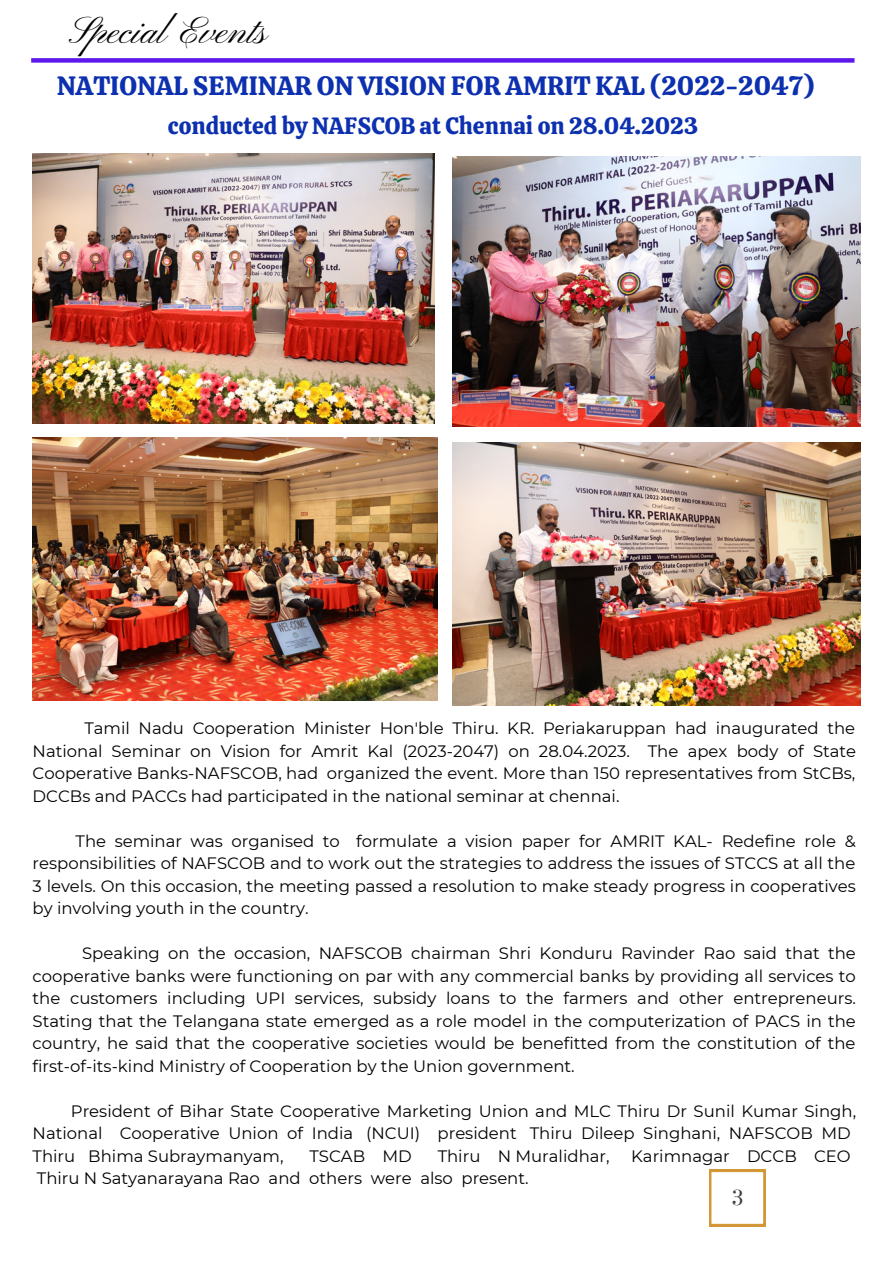
<style>
.page{position:relative;width:893px;height:1264px;background:#fff}
.page>*{position:absolute;margin:0;border:0;box-sizing:border-box;transform-origin:0 0}
.t1{font:38.4px "Pinyon Script";color:#000}
.t2{font:26.4px "Calistoga";color:#0c30af}
.t3{font:23.4px "Calistoga";color:#0c30af}
.t4{font:23.1px "Bodoni FLF";color:#3d3d3d}
.t5{font:16.5px/22.5px "Montserrat";color:#000;text-align:justify}
</style>
<div class="page">
<svg style="left:709px;top:1169px;width:56px;height:56px"></svg>
<img style="left:33px;top:154px;width:401px;height:270px">
<img style="left:33px;top:437px;width:404px;height:263px">
<img style="left:452px;top:157px;width:408px;height:269px">
<img style="left:452px;top:442px;width:408px;height:263px">
<div style="left:31px;top:58px;width:823px;height:5px;background:#5e17eb"></div>
<p class="t1" style="left:71px;top:10px;width:199px">Special Events</p>
<p class="t2" style="left:57px;top:69px;width:759px">NATIONAL SEMINAR ON VISION FOR AMRIT KAL (2022-2047)</p>
<p class="t3" style="left:168px;top:110px;width:532px">conducted by NAFSCOB at Chennai on 28.04.2023</p>
<p class="t5" style="left:33px;top:717px;width:825px;text-indent:52px">Tamil Nadu Cooperation Minister Hon'ble Thiru. KR. Periakaruppan had inaugurated the National Seminar on Vision for Amrit Kal (2023-2047) on 28.04.2023. The apex body of State Cooperative Banks-NAFSCOB, had organized the event. More than 150 representatives from StCBs, DCCBs and PACCs had participated in the national seminar at chennai.</p>
<p class="t5" style="left:33px;top:829px;width:824px;text-indent:43px">The seminar was organised to formulate a vision paper for AMRIT KAL- Redefine role &amp; responsibilities of NAFSCOB and to work out the strategies to address the issues of STCCS at all the 3 levels. On this occasion, the meeting passed a resolution to make steady progress in cooperatives by involving youth in the country.</p>
<p class="t5" style="left:33px;top:942px;width:824px;text-indent:49px">Speaking on the occasion, NAFSCOB chairman Shri Konduru Ravinder Rao said that the cooperative banks were functioning on par with any commercial banks by providing all services to the customers including UPI services, subsidy loans to the farmers and other entrepreneurs.<br>Stating that the Telangana state emerged as a role model in the computerization of PACS in the country, he said that the cooperative societies would be benefitted from the constitution of the first-of-its-kind Ministry of Cooperation by the Union government.</p>
<p class="t5" style="left:33px;top:1099px;width:825px;text-indent:38px">President of Bihar State Cooperative Marketing Union and MLC Thiru Dr Sunil Kumar Singh,<br>National Cooperative Union of India (NCUI) president Thiru Dileep Singhani, NAFSCOB MD</p>
<p class="t5" style="left:33px;top:1144px;width:252px">Thiru Bhima Subraymanyam,</p>
<p class="t5" style="left:309px;top:1144px;width:104px">TSCAB MD</p>
<p class="t5" style="left:437px;top:1144px;width:173px">Thiru N Muralidhar,</p>
<p class="t5" style="left:631px;top:1144px;width:221px">Karimnagar DCCB CEO</p>
<p class="t5" style="left:37px;top:1166px;width:493px">Thiru N Satyanarayana Rao and others were also present.</p>
<p class="t4" style="left:731px;top:1184px;width:14px">3</p>
</div>
